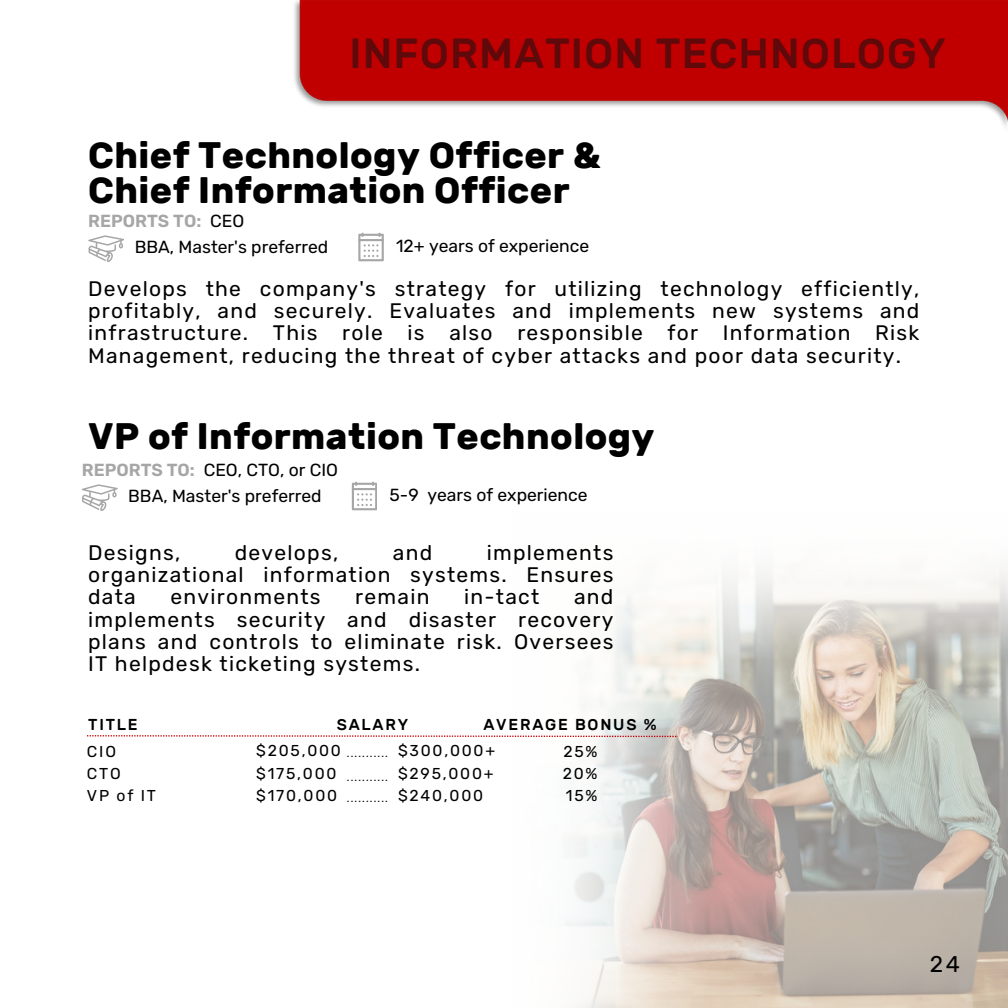
<style>
.page{position:relative;width:1008px;height:1008px;background:#fff}
.page>*{position:absolute;margin:0;border:0;box-sizing:border-box;transform-origin:0 0}
.t1{font:500 42px "Rubik";letter-spacing:.025em;color:#60090b}
.t2{font:700 36.75px/34.1px "Rubik";letter-spacing:.015em;color:#000}
.t3{font:22.75px "Rubik";color:#000}
.t4{font:21px/22.4px "Rubik";letter-spacing:.06em;color:#000;text-align:justify}
.t5{font:17.5px "Rubik";color:#000}
.t6{font:600 17.5px "Rubik";color:#a6a6a6}
.t7{font:15.75px "Rubik";letter-spacing:.115em;color:#000}
.t8{font:500 15.75px "Rubik";letter-spacing:.115em;color:#000}
.t9{font:10.5px "Rubik";color:#000}
</style>
<div class="page">
<img style="left:565px;top:569px;width:443px;height:439px">
<img style="left:294px;top:0;width:714px;height:127px">
<svg style="left:87px;top:735px;width:591px;height:2px"></svg>
<svg style="left:82px;top:484px;width:35px;height:27px"></svg>
<svg style="left:352px;top:482px;width:25px;height:28px"></svg>
<svg style="left:88px;top:235px;width:36px;height:27px"></svg>
<svg style="left:358px;top:233px;width:25px;height:28px"></svg>
<p class="t1" style="left:350px;top:29px;width:598px">INFORMATION TECHNOLOGY</p>
<p class="t2" style="left:88px;top:139px;width:514px">Chief Technology Officer &amp;<br>Chief Information Officer</p>
<p class="t6" style="left:88px;top:210px;width:114px">REPORTS TO:</p>
<p class="t5" style="left:210px;top:210px;width:36px">CEO</p>
<p class="t5" style="left:135px;top:236px;width:195px">BBA, Master's preferred</p>
<p class="t5" style="left:396px;top:235px;width:195px">12+ years of experience</p>
<p class="t4" style="left:88px;top:277px;width:833px">Develops the company's strategy for utilizing technology efficiently, profitably, and securely. Evaluates and implements new systems and infrastructure. This role is also responsible for Information Risk Management, reducing the threat of cyber attacks and poor data security.</p>
<h4 class="t2" style="left:88px;top:419px;width:568px">VP of Information Technology</h4>
<p class="t6" style="left:82px;top:459px;width:114px">REPORTS TO:</p>
<p class="t5" style="left:204px;top:459px;width:136px">CEO, CTO, or CIO</p>
<p class="t5" style="left:128px;top:485px;width:195px">BBA, Master's preferred</p>
<p class="t5" style="left:390px;top:484px;width:200px">5-9 years of experience</p>
<h2 class="t4" style="left:88px;top:541px;width:527px;text-indent:399px">implements organizational information systems. Ensures data</h2>
<h2 class="t4" style="left:88px;top:541px;width:94px">Designs,</h2>
<h2 class="t4" style="left:235px;top:541px;width:105px">develops,</h2>
<h2 class="t4" style="left:393px;top:541px;width:41px">and</h2>
<h2 class="t4" style="left:171px;top:586px;width:152px">environments</h2>
<h2 class="t4" style="left:355px;top:586px;width:76px">remain</h2>
<h2 class="t4" style="left:464px;top:586px;width:77px">in-tact</h2>
<h2 class="t4" style="left:88px;top:586px;width:527px;text-indent:486px">and implements security and disaster recovery plans and controls to eliminate risk. Oversees IT helpdesk ticketing systems.</h2>
<h5 class="t8" style="left:88px;top:715px;width:51px">TITLE</h5>
<p class="t8" style="left:337px;top:715px;width:73px">SALARY</p>
<h6 class="t8" style="left:483px;top:715px;width:175px">AVERAGE BONUS %</h6>
<p class="t7" style="left:87px;top:743px;width:31px">CIO</p>
<h6 class="t7" style="left:87px;top:764px;width:35px">CTO</h6>
<h3 class="t7" style="left:87px;top:786px;width:71px">VP of IT</h3>
<p class="t7" style="left:398px;top:741px;width:99px">$300,000+</p>
<p class="t7" style="left:256px;top:741px;width:86px">$205,000</p>
<h2 class="t7" style="left:563px;top:743px;width:36px">25%</h2>
<h4 class="t7" style="left:563px;top:764px;width:36px">20%</h4>
<h6 class="t7" style="left:566px;top:786px;width:33px">15%</h6>
<h6 class="t9" style="left:347px;top:748px;width:42px">...........</h6>
<h6 class="t7" style="left:256px;top:764px;width:82px">$175,000</h6>
<p class="t7" style="left:398px;top:764px;width:97px">$295,000+</p>
<p class="t7" style="left:256px;top:786px;width:82px">$170,000</p>
<h3 class="t7" style="left:398px;top:786px;width:87px">$240,000</h3>
<p class="t9" style="left:347px;top:771px;width:42px">...........</p>
<p class="t9" style="left:347px;top:793px;width:42px">...........</p>
<p class="t3" style="left:930px;top:951px;width:32px">24</p>
</div>
